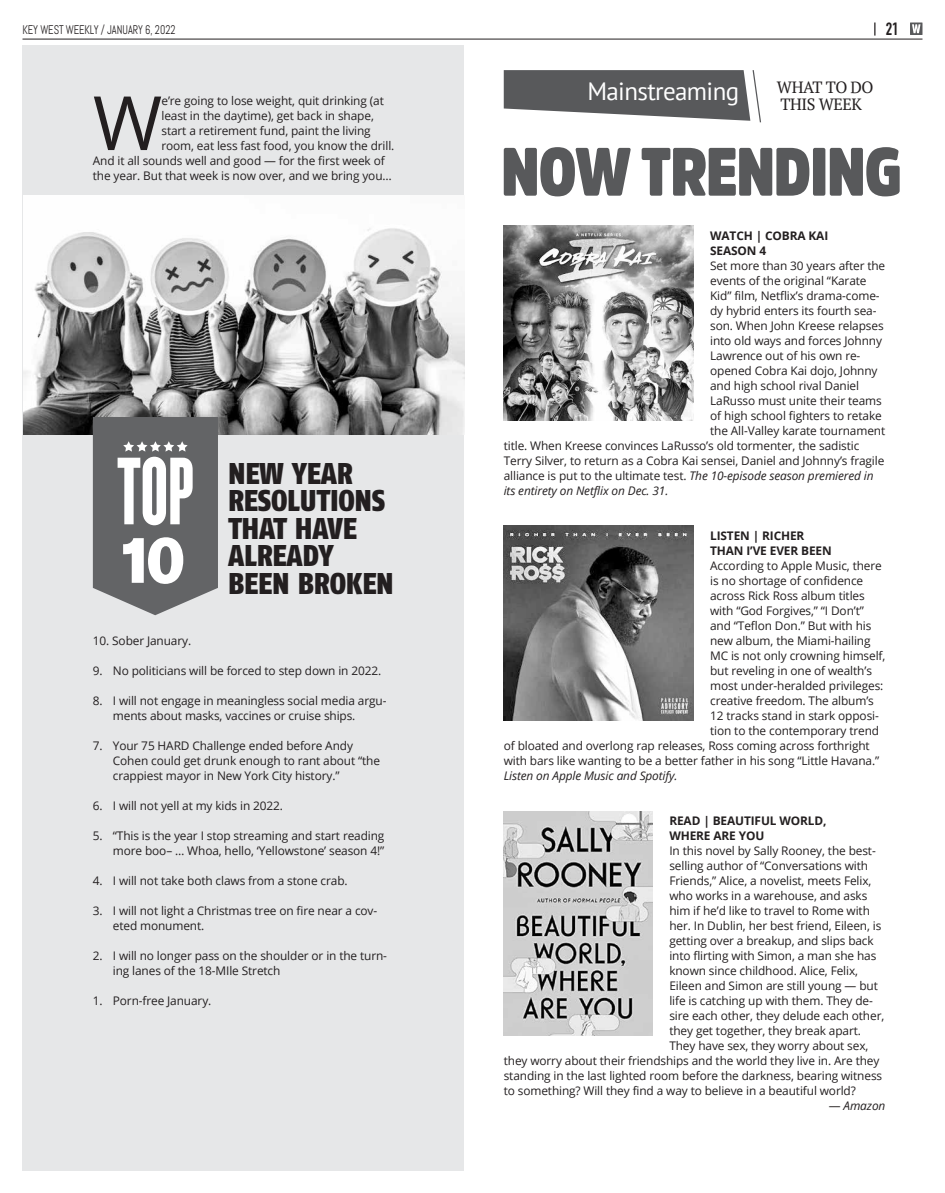
<style>
.page{position:relative;width:945px;height:1193px;background:#fff}
.page>*{position:absolute;margin:0;border:0;box-sizing:border-box;transform-origin:0 0}
.t1{font:74.88px "Open Sans";color:#231f20}
.t2{font:900 30px/27.5px "Fago No";letter-spacing:-.01em;color:#231f20;scale:.9 1}
.t3{font:25px "PT Sans";letter-spacing:-.025em;color:#fff}
.t4{font:700 17.5px "DIN Condensed";color:#231f20}
.t5{font:16.25px/17.5px "PT Serif";letter-spacing:-.025em;color:#231f20}
.t6{font:12.5px "Abel";letter-spacing:-.01em;color:#231f20;scale:.85 1}
.t7{font:11.88px/15px "Open Sans";letter-spacing:-.01em;color:#231f20}
.t8{font:700 11.88px/15px "Open Sans";letter-spacing:-.01em;color:#231f20}
.t9{font:italic 11.88px "Open Sans";letter-spacing:-.01em;color:#231f20}
.s1{font-style:italic}
.s2{font-style:normal}
</style>
<div class="page">
<hr style="left:22px;top:39px;width:900px;height:1px;background:#231f20">
<svg style="left:874px;top:23px;width:2px;height:13px"></svg>
<svg style="left:910px;top:22px;width:13px;height:13px"></svg>
<div style="left:22px;top:45px;width:442px;height:1125px;background:#e6e7e8"></div>
<svg style="left:504px;top:70px;width:257px;height:53px"></svg>
<svg style="left:504px;top:147px;width:396px;height:49px"></svg>
<img style="left:504px;top:226px;width:189px;height:195px">
<img style="left:504px;top:525px;width:189px;height:195px">
<img style="left:504px;top:811px;width:148px;height:224px">
<img style="left:23px;top:195px;width:441px;height:239px">
<svg style="left:93px;top:417px;width:125px;height:198px;background:#8b8b8d"></svg>
<p class="t6" style="left:22px;top:22px;width:182px">KEY WEST WEEKLY / JANUARY 6, 2022</p>
<h3 class="t4" style="left:886px;top:17px;width:15px">21</h3>
<h1 class="t1" style="left:93px;top:72px;width:71px">W</h1>
<p class="t7" style="left:161px;top:93px;width:224px">e’re going to lose weight, quit drinking (at</p>
<p class="t7" style="left:161px;top:108px;width:214px">least in the daytime), get back in shape,</p>
<p class="t7" style="left:161px;top:123px;width:211px">start a retirement fund, paint the living</p>
<p class="t7" style="left:161px;top:138px;width:234px">room, eat less fast food, you know the drill.</p>
<p class="t7" style="left:93px;top:153px;width:293px">And it all sounds well and good — for the first week of</p>
<p class="t7" style="left:93px;top:168px;width:300px">the year. But that week is now over, and we bring you…</p>
<h2 class="t2" style="left:228px;top:459px;width:186px">NEW YEAR<br>RESOLUTIONS<br>THAT HAVE<br>ALREADY<br>BEEN BROKEN</h2>
<p class="t7" style="left:93px;top:633px;width:100px">10. Sober January.</p>
<p class="t7" style="left:93px;top:663px;width:290px">9. No politicians will be forced to step down in 2022.</p>
<p class="t7" style="left:113px;top:693px;width:275px;text-indent:-20px">8. I will not engage in meaningless social media argu&shy;ments about masks, vaccines or cruise ships.</p>
<p class="t7" style="left:113px;top:738px;width:269px;text-indent:-20px">7. Your 75 HARD Challenge ended before Andy<br>Cohen could get drunk enough to rant about “the crappiest mayor in New York City history.”</p>
<p class="t7" style="left:93px;top:798px;width:192px">6. I will not yell at my kids in 2022.</p>
<p class="t7" style="left:93px;top:828px;width:293px;text-align:right">5. “This is the year I stop streaming and start reading more boo– … Whoa, hello, ‘Yellowstone’ season 4!”</p>
<p class="t7" style="left:93px;top:873px;width:256px">4. I will not take both claws from a stone crab.</p>
<p class="t7" style="left:113px;top:903px;width:266px;text-indent:-20px">3. I will not light a Christmas tree on fire near a cov&shy;eted monument.</p>
<p class="t7" style="left:113px;top:948px;width:276px;text-indent:-20px">2. I will no longer pass on the shoulder or in the turn&shy;ing lanes of the 18-MIle Stretch</p>
<p class="t7" style="left:93px;top:993px;width:120px">1. Porn-free January.</p>
<h3 class="t3" style="left:587px;top:75px;width:153px">Mainstreaming</h3>
<h3 class="t5" style="left:777px;top:78px;width:98px">WHAT TO DO<br>THIS WEEK</h3>
<p class="t8" style="left:710px;top:228px;width:120px">WATCH | COBRA KAI<br>SEASON 4</p>
<p class="t7" style="left:710px;top:258px;width:177px">Set more than 30 years after the</p>
<p class="t7" style="left:710px;top:273px;width:158px">events of the original “Karate</p>
<p class="t7" style="left:710px;top:288px;width:171px">Kid” film, Netflix’s drama-come-</p>
<p class="t7" style="left:710px;top:303px;width:168px">dy hybrid enters its fourth sea-</p>
<p class="t7" style="left:710px;top:318px;width:175px">son. When John Kreese relapses</p>
<p class="t7" style="left:710px;top:333px;width:173px">into old ways and forces Johnny</p>
<p class="t7" style="left:710px;top:348px;width:152px">Lawrence out of his own re-</p>
<p class="t7" style="left:710px;top:363px;width:169px">opened Cobra Kai dojo, Johnny</p>
<p class="t7" style="left:710px;top:378px;width:150px">and high school rival Daniel</p>
<p class="t7" style="left:710px;top:393px;width:173px">LaRusso must unite their teams</p>
<p class="t7" style="left:710px;top:408px;width:173px">of high school fighters to retake</p>
<p class="t7" style="left:710px;top:423px;width:177px">the All-Valley karate tournament</p>
<p class="t7" style="left:504px;top:438px;width:357px">title. When Kreese convinces LaRusso’s old tormenter, the sadistic</p>
<p class="t7" style="left:504px;top:453px;width:382px">Terry Silver, to return as a Cobra Kai sensei, Daniel and Johnny’s fragile</p>
<p class="t7" style="left:504px;top:468px;width:371px">alliance is put to the ultimate test. <span class="s1">The 10-episode season premiered in</span></p>
<p class="t9" style="left:504px;top:483px;width:166px">its entirety on Netflix on Dec. 31.</p>
<p class="t8" style="left:710px;top:528px;width:123px">LISTEN | RICHER<br>THAN I’VE EVER BEEN</p>
<p class="t7" style="left:710px;top:558px;width:173px">According to Apple Music, there</p>
<p class="t7" style="left:710px;top:573px;width:155px">is no shortage of confidence</p>
<p class="t7" style="left:710px;top:588px;width:156px">across Rick Ross album titles</p>
<p class="t7" style="left:710px;top:603px;width:155px">with “God Forgives,” “I Don’t”</p>
<p class="t7" style="left:710px;top:618px;width:163px">and “Teflon Don.” But with his</p>
<p class="t7" style="left:710px;top:633px;width:162px">new album, the Miami-hailing</p>
<p class="t7" style="left:710px;top:648px;width:177px">MC is not only crowning himself,</p>
<p class="t7" style="left:710px;top:663px;width:163px">but reveling in one of wealth’s</p>
<p class="t7" style="left:710px;top:678px;width:175px">most under-heralded privileges:</p>
<p class="t7" style="left:710px;top:693px;width:165px">creative freedom. The album’s</p>
<p class="t7" style="left:710px;top:708px;width:170px">12 tracks stand in stark opposi-</p>
<p class="t7" style="left:710px;top:723px;width:171px">tion to the contemporary trend</p>
<p class="t7" style="left:504px;top:738px;width:367px">of bloated and overlong rap releases, Ross coming across forthright</p>
<p class="t7" style="left:504px;top:753px;width:377px">with bars like wanting to be a better father in his song “Little Havana.”</p>
<p class="t9" style="left:504px;top:767px;width:175px">Listen on Apple Music and Spotify.</p>
<p class="t8" style="left:669px;top:813px;width:159px">READ | BEAUTIFUL WORLD,<br>WHERE ARE YOU</p>
<p class="t7" style="left:669px;top:843px;width:208px">In this novel by Sally Rooney, the best-</p>
<p class="t7" style="left:669px;top:858px;width:200px">selling author of “Conversations with</p>
<p class="t7" style="left:669px;top:873px;width:203px">Friends,” Alice, a novelist, meets Felix,</p>
<p class="t7" style="left:669px;top:888px;width:200px">who works in a warehouse, and asks</p>
<p class="t7" style="left:669px;top:903px;width:202px">him if he’d like to travel to Rome with</p>
<p class="t7" style="left:669px;top:918px;width:214px">her. In Dublin, her best friend, Eileen, is</p>
<p class="t7" style="left:669px;top:933px;width:206px">getting over a breakup, and slips back</p>
<p class="t7" style="left:669px;top:948px;width:209px">into flirting with Simon, a man she has</p>
<p class="t7" style="left:669px;top:963px;width:190px">known since childhood. Alice, Felix,</p>
<p class="t7" style="left:669px;top:978px;width:210px">Eileen and Simon are still young — but</p>
<p class="t7" style="left:669px;top:993px;width:205px">life is catching up with them. They de-</p>
<p class="t7" style="left:669px;top:1008px;width:216px">sire each other, they delude each other,</p>
<p class="t7" style="left:669px;top:1023px;width:193px">they get together, they break apart.</p>
<p class="t7" style="left:669px;top:1038px;width:201px">They have sex, they worry about sex,</p>
<p class="t7" style="left:504px;top:1053px;width:377px">they worry about their friendships and the world they live in. Are they</p>
<p class="t7" style="left:504px;top:1068px;width:380px">standing in the last lighted room before the darkness, bearing witness</p>
<p class="t7" style="left:504px;top:1083px;width:354px">to something? Will they find a way to believe in a beautiful world?</p>
<p class="t9" style="left:829px;top:1097px;width:58px"><span class="s2">—</span> Amazon</p>
</div>
